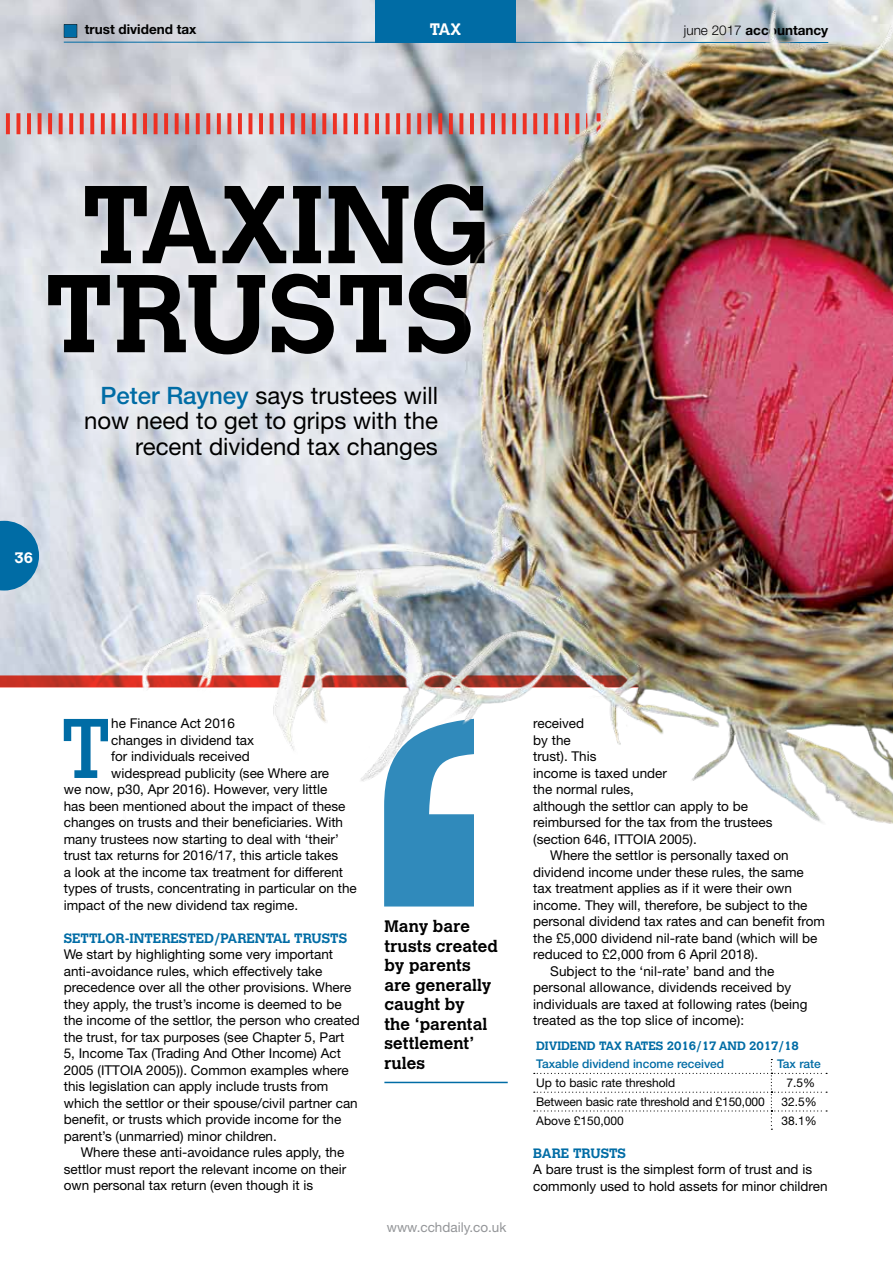
<style>
.page{position:relative;width:893px;height:1263px;background:#fff}
.page>*{position:absolute;margin:0;border:0;box-sizing:border-box;transform-origin:0 0}
.t1{font:700 109.5px/88.9px "Calvert";color:#000;text-align:center}
.t2{font:83.7px "Calvert";color:#006ca5}
.t3{font:24px/25.5px "Helvetica Neue";color:#000;text-align:right}
.t4{font:700 16.5px/19.5px "Calvert";letter-spacing:.005em;color:#000}
.t5{font:700 16.5px "Calvert";color:#fff}
.t6{font:700 15px "Calvert";color:#fff}
.t7{font:13.5px/16.5px "Helvetica Neue";color:#000}
.t8{font:700 13.5px "Calvert";color:#006ca5}
.t9{font:700 13.5px "Helvetica Neue";color:#000}
.t10{font:13.5px "Helvetica Neue";color:#939598}
.t11{font:12px "Helvetica Neue";letter-spacing:-.01em;color:#000}
.t12{font:500 12px "Helvetica Neue";color:#006ca5}
.t13{font:700 12px "Calvert";color:#006ca5}
.s1{color:#006ca5}
.s2{font-weight:300}
.s3{font-weight:500;color:#006ca5}
</style>
<div class="page">
<hr style="left:384px;top:1082px;width:124px;height:1px;background:#006ca5">
<div style="left:384px;top:826px;width:90px;height:80px;background:#308abb"></div>
<svg style="left:534px;top:1059px;width:293px;height:71px"></svg>
<img style="left:0;top:0;width:64px;height:675px">
<svg style="left:0;top:113px;width:1px;height:21px"></svg>
<svg style="left:6px;top:113px;width:4px;height:21px"></svg>
<hr style="left:17px;top:113px;width:3px;height:21px;background:#ed3124">
<hr style="left:27px;top:113px;width:4px;height:21px;background:#ed3124">
<svg style="left:38px;top:113px;width:4px;height:21px"></svg>
<svg style="left:48px;top:113px;width:4px;height:21px"></svg>
<svg style="left:59px;top:113px;width:4px;height:21px"></svg>
<div style="left:38px;top:175px;width:456px;height:189px;background:#fff;opacity:.75"></div>
<svg style="left:0;top:675px;width:64px;height:12px"></svg>
<svg style="left:0;top:521px;width:39px;height:69px"></svg>
<img style="left:64px;top:0;width:829px;height:826px">
<div style="left:74px;top:375px;width:374px;height:96px;background:#fff;opacity:.75"></div>
<p class="t9" style="left:64px;top:21px;width:134px"><span class="s1">■</span> trust dividend tax</p>
<p class="t5" style="left:430px;top:19px;width:33px">tax</p>
<p class="t9" style="left:684px;top:22px;width:146px"><span class="s2">june 2017</span> accountancy</p>
<h1 class="t1" style="left:45px;top:178px;width:448px">taxing trusts</h1>
<h3 class="t3" style="left:84px;top:382px;width:355px"><span class="s3">Peter Rayney</span> says trustees will now need to get to grips with the recent dividend tax changes</h3>
<p class="t6" style="left:15px;top:548px;width:20px">36</p>
<h2 class="t2" style="left:61px;top:700px;width:52px">T</h2>
<p class="t7" style="left:111px;top:715px;width:125px">he Finance Act 2016</p>
<p class="t7" style="left:111px;top:732px;width:145px">changes in dividend tax</p>
<p class="t7" style="left:111px;top:748px;width:140px">for individuals received</p>
<p class="t7" style="left:111px;top:765px;width:220px">widespread publicity (see Where are</p>
<p class="t7" style="left:64px;top:781px;width:265px">we now, p30, Apr 2016). However, very little</p>
<p class="t7" style="left:64px;top:798px;width:283px">has been mentioned about the impact of these</p>
<p class="t7" style="left:64px;top:814px;width:281px">changes on trusts and their beneficiaries. With</p>
<p class="t7" style="left:64px;top:831px;width:277px">many trustees now starting to deal with ‘their’</p>
<p class="t7" style="left:64px;top:847px;width:276px">trust tax returns for 2016/17, this article takes</p>
<p class="t7" style="left:64px;top:864px;width:281px">a look at the income tax treatment for different</p>
<p class="t7" style="left:64px;top:880px;width:295px">types of trusts, concentrating in particular on the</p>
<p class="t7" style="left:64px;top:897px;width:236px">impact of the new dividend tax regime.</p>
<p class="t8" style="left:64px;top:930px;width:285px">Settlor-interested/parental trusts</p>
<p class="t7" style="left:64px;top:946px;width:297px">We start by highlighting some very important anti-avoidance rules, which effectively take precedence over all the other provisions. Where they apply, the trust’s income is deemed to be the income of the settlor, the person who created the trust, for tax purposes (see Chapter 5, Part<br>5, Income Tax (Trading And Other Income) Act 2005 (ITTOIA 2005)). Common examples where this legislation can apply include trusts from which the settlor or their spouse/civil partner can benefit, or trusts which provide income for the parent’s (unmarried) minor children.</p>
<p class="t7" style="left:64px;top:1144px;width:284px;text-indent:17px">Where these anti-avoidance rules apply, the settlor must report the relevant income on their own personal tax return (even though it is</p>
<p class="t4" style="left:384px;top:917px;width:115px">Many bare trusts created by parents are generally caught by<br>the ‘parental settlement’ rules</p>
<p class="t10" style="left:387px;top:1219px;width:121px">www.cchdaily.co.uk</p>
<p class="t7" style="left:533px;top:715px;width:241px">received<br>by the<br>trust). This<br>income is taxed under<br>the normal rules,<br>although the settlor can apply to be reimbursed for the tax from the trustees (section 646, ITTOIA 2005).</p>
<p class="t7" style="left:550px;top:847px;width:240px">Where the settlor is personally taxed on</p>
<p class="t7" style="left:533px;top:864px;width:272px">dividend income under these rules, the same</p>
<p class="t7" style="left:533px;top:880px;width:260px">tax treatment applies as if it were their own</p>
<p class="t7" style="left:533px;top:897px;width:276px">income. They will, therefore, be subject to the</p>
<p class="t7" style="left:533px;top:913px;width:293px">personal dividend tax rates and can benefit from</p>
<p class="t7" style="left:533px;top:930px;width:286px">the £5,000 dividend nil-rate band (which will be</p>
<p class="t7" style="left:533px;top:946px;width:226px">reduced to £2,000 from 6 April 2018).</p>
<p class="t7" style="left:550px;top:963px;width:226px">Subject to the ‘nil-rate’ band and the</p>
<p class="t7" style="left:533px;top:979px;width:259px">personal allowance, dividends received by</p>
<p class="t7" style="left:533px;top:996px;width:276px">individuals are taxed at following rates (being</p>
<p class="t7" style="left:533px;top:1012px;width:212px">treated as the top slice of income):</p>
<p class="t13" style="left:536px;top:1039px;width:264px">Dividend tax rates 2016/17 and 2017/18</p>
<p class="t12" style="left:536px;top:1057px;width:190px">Taxable dividend income received</p>
<p class="t12" style="left:777px;top:1057px;width:45px">Tax rate</p>
<p class="t11" style="left:536px;top:1076px;width:141px">Up to basic rate threshold</p>
<p class="t11" style="left:786px;top:1076px;width:30px">7.5%</p>
<p class="t11" style="left:536px;top:1094px;width:230px">Between basic rate threshold and £150,000</p>
<p class="t11" style="left:781px;top:1094px;width:37px">32.5%</p>
<p class="t11" style="left:536px;top:1113px;width:89px">Above £150,000</p>
<p class="t11" style="left:781px;top:1113px;width:37px">38.1%</p>
<p class="t8" style="left:533px;top:1144px;width:94px">Bare trusts</p>
<p class="t7" style="left:533px;top:1161px;width:296px">A bare trust is the simplest form of trust and is commonly used to hold assets for minor children</p>
</div>
